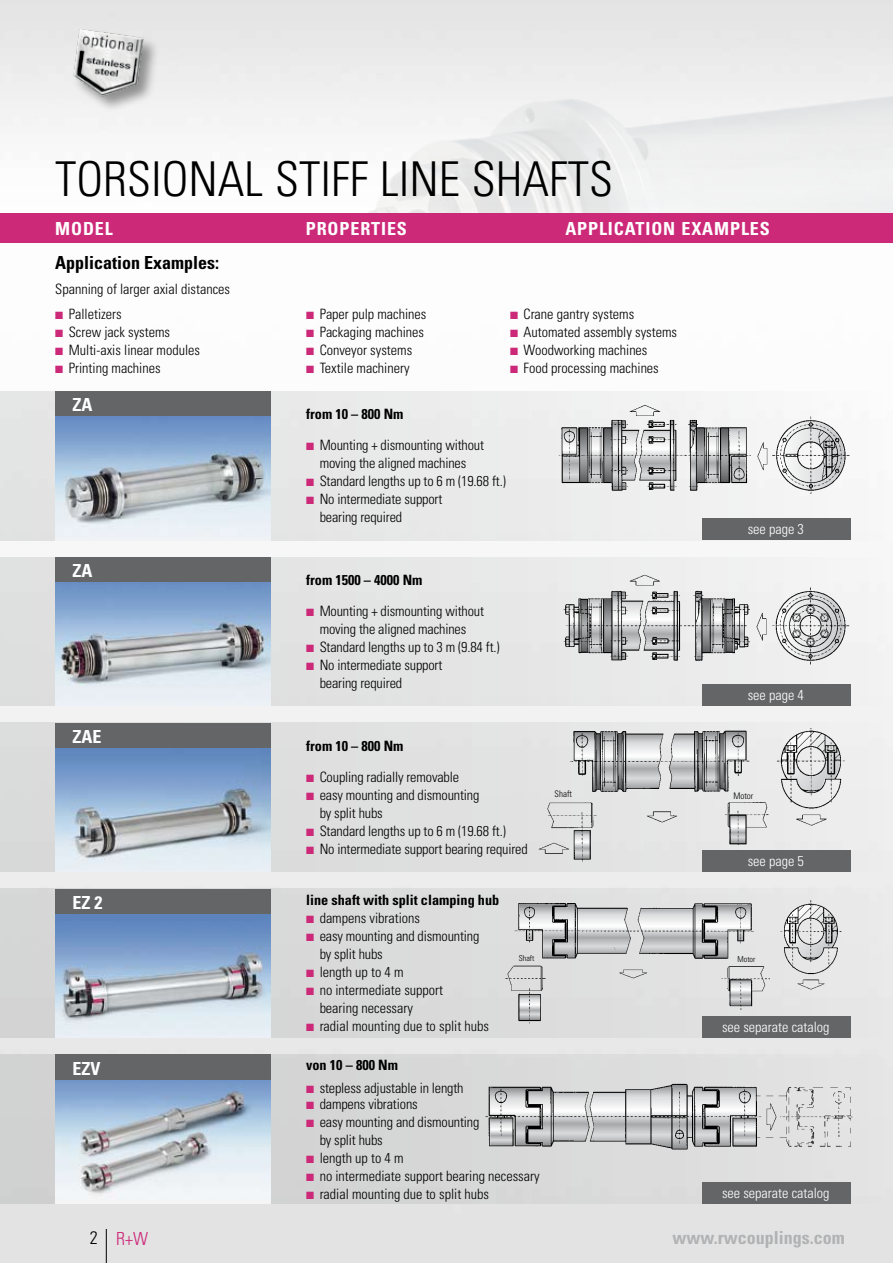
<style>
.page{position:relative;width:893px;height:1263px;background:#fff}
.page>*{position:absolute;margin:0;border:0;box-sizing:border-box;transform-origin:0 0}
.t1{font:300 condensed 48px "Univers";color:#000}
.t2{font:700 condensed 18px "Univers";letter-spacing:.05em;color:#fff}
.t3{font:700 condensed 18px "Univers";color:#000}
.t4{font:700 condensed 18px "Univers";color:#b1b2b4}
.t5{font:300 condensed 18px "Univers";color:#cc2979}
.t6{font:300 condensed 14.25px/18px "Univers";letter-spacing:-.01em;color:#000}
.t7{font:700 condensed 14.25px "Univers";color:#000}
.t8{font:300 condensed 14.25px "Univers";color:#fff}
.t9{font:300 condensed 9px "Univers";color:#000}
.t10{font:300 condensed 8.1px "Univers";color:#000}
.s1{color:#000}
</style>
<div class="page">
<img style="left:0;top:0;width:893px;height:1263px">
<hr style="left:106px;top:1229px;width:1px;height:34px;background:#000">
<img style="left:365px;top:19px;width:528px;height:194px">
<div style="left:71px;top:28px;width:90px;height:86px;background:#000;opacity:.4"></div>
<img style="left:69px;top:28px;width:76px;height:78px">
<div style="left:0;top:213px;width:893px;height:29px;background:#cc2979"></div>
<div style="left:0;top:391px;width:893px;height:149px;background:linear-gradient(to bottom,#eceded,#e9eaea)"></div>
<img style="left:557px;top:402px;width:294px;height:91px">
<svg style="left:0;top:723px;width:893px;height:149px;background:#e0e1e1"></svg>
<div style="left:0;top:557px;width:893px;height:149px;background:linear-gradient(to bottom,#e8e9e9,#e4e4e4)"></div>
<img style="left:559px;top:574px;width:291px;height:91px">
<img style="left:534px;top:728px;width:311px;height:135px">
<div style="left:55px;top:391px;width:216px;height:26px;background:#646567"></div>
<div style="left:55px;top:723px;width:216px;height:25px;background:#646567"></div>
<div style="left:55px;top:557px;width:216px;height:26px;background:#646567"></div>
<svg style="left:0;top:889px;width:893px;height:148px;background:#dbdbdc"></svg>
<img style="left:498px;top:896px;width:344px;height:131px">
<div style="left:55px;top:889px;width:216px;height:25px;background:#646567"></div>
<div style="left:0;top:1054px;width:893px;height:149px;background:linear-gradient(to bottom,#d9d9da,#d7d7d8)"></div>
<div style="left:55px;top:1054px;width:216px;height:26px;background:#646567"></div>
<div style="left:702px;top:519px;width:148px;height:21px;background:#646567"></div>
<div style="left:702px;top:685px;width:148px;height:21px;background:#646567"></div>
<div style="left:702px;top:850px;width:148px;height:22px;background:#646567"></div>
<div style="left:702px;top:1016px;width:148px;height:21px;background:#646567"></div>
<img style="left:485px;top:1081px;width:371px;height:71px">
<img style="left:55px;top:417px;width:216px;height:123px">
<img style="left:55px;top:583px;width:216px;height:123px">
<img style="left:55px;top:748px;width:216px;height:124px">
<img style="left:55px;top:914px;width:216px;height:123px">
<img style="left:55px;top:1080px;width:216px;height:123px">
<div style="left:702px;top:1182px;width:148px;height:21px;background:#646567"></div>
<svg style="left:307px;top:774px;width:10px;height:9px"></svg>
<svg style="left:307px;top:792px;width:10px;height:9px"></svg>
<svg style="left:307px;top:828px;width:10px;height:9px"></svg>
<svg style="left:307px;top:846px;width:10px;height:9px"></svg>
<svg style="left:307px;top:916px;width:7px;height:7px"></svg>
<svg style="left:307px;top:934px;width:7px;height:7px"></svg>
<svg style="left:307px;top:970px;width:7px;height:7px"></svg>
<svg style="left:307px;top:988px;width:7px;height:7px"></svg>
<svg style="left:307px;top:1024px;width:7px;height:7px"></svg>
<svg style="left:307px;top:1085px;width:7px;height:8px"></svg>
<svg style="left:307px;top:1102px;width:7px;height:7px"></svg>
<svg style="left:307px;top:1120px;width:7px;height:7px"></svg>
<svg style="left:307px;top:1156px;width:7px;height:7px"></svg>
<svg style="left:307px;top:1174px;width:7px;height:7px"></svg>
<svg style="left:307px;top:1192px;width:7px;height:7px"></svg>
<svg style="left:307px;top:443px;width:10px;height:8px"></svg>
<svg style="left:307px;top:479px;width:10px;height:8px"></svg>
<svg style="left:307px;top:497px;width:10px;height:8px"></svg>
<svg style="left:307px;top:609px;width:10px;height:8px"></svg>
<svg style="left:307px;top:645px;width:10px;height:8px"></svg>
<svg style="left:307px;top:663px;width:10px;height:8px"></svg>
<svg style="left:56px;top:311px;width:7px;height:8px"></svg>
<svg style="left:56px;top:329px;width:10px;height:9px"></svg>
<svg style="left:56px;top:347px;width:10px;height:9px"></svg>
<svg style="left:56px;top:365px;width:10px;height:9px"></svg>
<svg style="left:307px;top:312px;width:10px;height:8px"></svg>
<svg style="left:307px;top:330px;width:10px;height:8px"></svg>
<svg style="left:307px;top:348px;width:10px;height:8px"></svg>
<svg style="left:307px;top:366px;width:10px;height:8px"></svg>
<svg style="left:510px;top:312px;width:11px;height:8px"></svg>
<svg style="left:510px;top:330px;width:11px;height:8px"></svg>
<svg style="left:510px;top:348px;width:11px;height:8px"></svg>
<svg style="left:510px;top:366px;width:11px;height:8px"></svg>
<h1 class="t1" style="left:55px;top:150px;width:559px">TORSIONAL STIFF LINE SHAFTS</h1>
<p class="t2" style="left:55px;top:217px;width:59px">MODEL</p>
<p class="t2" style="left:306px;top:217px;width:103px">PROPERTIES</p>
<p class="t2" style="left:565px;top:217px;width:206px">APPLICATION EXAMPLES</p>
<p class="t3" style="left:55px;top:252px;width:165px">Application Examples:</p>
<p class="t6" style="left:69px;top:277px;width:163px;line-height:24.5px;text-indent:-14px">Spanning of larger axial distances<br>Palletizers</p>
<p class="t6" style="left:69px;top:323px;width:133px">Screw jack systems<br>Multi-axis linear modules<br>Printing machines</p>
<p class="t2" style="left:73px;top:394px;width:21px">ZA</p>
<p class="t2" style="left:73px;top:559px;width:21px">ZA</p>
<p class="t2" style="left:73px;top:725px;width:30px">ZAE</p>
<p class="t2" style="left:73px;top:891px;width:31px">EZ 2</p>
<p class="t2" style="left:73px;top:1057px;width:30px">EZV</p>
<p class="t5" style="left:90px;top:1227px;width:60px"><span class="s1">2</span> R+W</p>
<p class="t6" style="left:320px;top:305px;width:108px">Paper pulp machines<br>Packaging machines<br>Conveyor systems<br>Textile machinery</p>
<p class="t6" style="left:524px;top:305px;width:155px">Crane gantry systems<br>Automated assembly systems<br>Woodworking machines<br>Food processing machines</p>
<p class="t7" style="left:306px;top:406px;width:99px">from 10 – 800 Nm</p>
<p class="t6" style="left:320px;top:436px;width:188px">Mounting + dismounting without moving the aligned machines<br>Standard lengths up to 6 m (19.68 ft.)<br>No intermediate support<br>bearing required</p>
<p class="t7" style="left:306px;top:571px;width:118px">from 1500 – 4000 Nm</p>
<p class="t6" style="left:320px;top:602px;width:182px">Mounting + dismounting without moving the aligned machines<br>Standard lengths up to 3 m (9.84 ft.)<br>No intermediate support<br>bearing required</p>
<p class="t8" style="left:748px;top:520px;width:58px">see page 3</p>
<p class="t8" style="left:748px;top:686px;width:58px">see page 4</p>
<p class="t7" style="left:306px;top:737px;width:99px">from 10 – 800 Nm</p>
<p class="t6" style="left:320px;top:768px;width:210px">Coupling radially removable<br>easy mounting and dismounting<br>by split hubs<br>Standard lengths up to 6 m (19.68 ft.)<br>No intermediate support bearing required</p>
<p class="t9" style="left:554px;top:788px;width:19px">Shaft</p>
<p class="t9" style="left:733px;top:791px;width:21px">Motor</p>
<p class="t8" style="left:748px;top:852px;width:58px">see page 5</p>
<p class="t7" style="left:306px;top:891px;width:195px">line shaft with split clamping hub</p>
<p class="t6" style="left:320px;top:909px;width:171px">dampens vibrations<br>easy mounting and dismounting by split hubs<br>length up to 4 m<br>no intermediate support<br>bearing necessary<br>radial mounting due to split hubs</p>
<p class="t10" style="left:519px;top:953px;width:17px">Shaft</p>
<p class="t10" style="left:737px;top:955px;width:19px">Motor</p>
<p class="t8" style="left:722px;top:1018px;width:109px">see separate catalog</p>
<p class="t7" style="left:306px;top:1056px;width:93px">von 10 – 800 Nm</p>
<p class="t6" style="left:320px;top:1079px;width:145px;line-height:16.5px">stepless adjustable in length dampens vibrations</p>
<p class="t6" style="left:320px;top:1113px;width:221px">easy mounting and dismounting<br>by split hubs<br>length up to 4 m<br>no intermediate support bearing necessary radial mounting due to split hubs</p>
<p class="t8" style="left:722px;top:1184px;width:109px">see separate catalog</p>
<p class="t4" style="left:672px;top:1226px;width:174px">www.rwcouplings.com</p>
</div>
